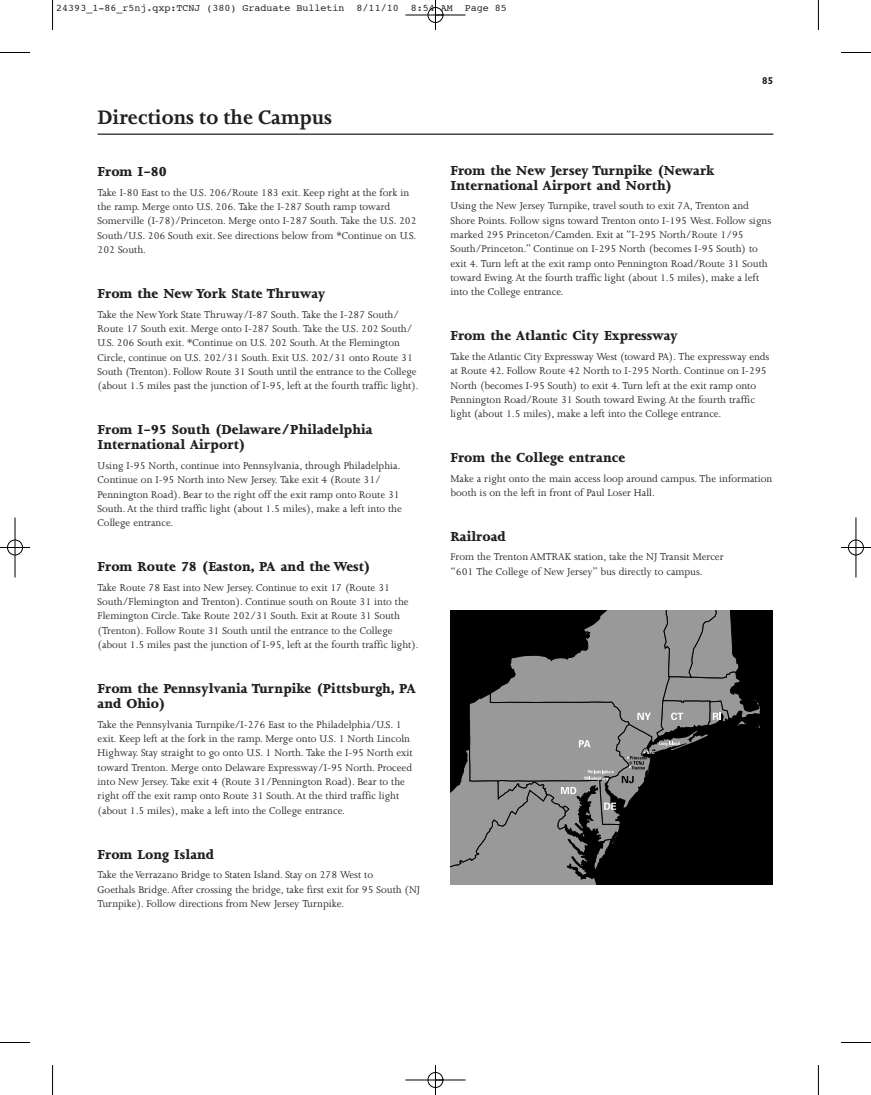
<style>
.page{position:relative;width:871px;height:1095px;background:#fff}
.page>*{position:absolute;margin:0;border:0;box-sizing:border-box;transform-origin:0 0}
.t1{font:700 22.5px "Joanna";color:#231f20}
.t2{font:800 15px/15px "Joanna";color:#231f20}
.t3{font:11.25px/14.4px "Joanna";color:#231f20}
.t4{font:10px "Courier";color:#231f20}
.t5{font:700 10px "Gill Sans";color:#231f20}
</style>
<div class="page">
<hr style="left:98px;top:134px;width:674px;height:1px;background:#231f20">
<div style="left:450px;top:610px;width:322px;height:275px;background:#000"></div>
<svg style="left:450px;top:610px;width:310px;height:275px"></svg>
<hr style="left:52px;top:0;width:1px;height:30px;background:#000">
<hr style="left:0;top:52px;width:30px;height:1px;background:#000">
<hr style="left:817px;top:0;width:1px;height:30px;background:#000">
<hr style="left:840px;top:52px;width:30px;height:1px;background:#000">
<hr style="left:52px;top:1065px;width:1px;height:30px;background:#000">
<hr style="left:0;top:1042px;width:30px;height:1px;background:#000">
<hr style="left:817px;top:1065px;width:1px;height:30px;background:#000">
<hr style="left:840px;top:1042px;width:30px;height:1px;background:#000">
<hr style="left:405px;top:15px;width:60px;height:1px;background:#000">
<hr style="left:405px;top:1080px;width:60px;height:1px;background:#000">
<hr style="left:15px;top:518px;width:1px;height:60px;background:#000">
<hr style="left:855px;top:518px;width:1px;height:60px;background:#000">
<hr style="left:435px;top:0;width:1px;height:30px;background:#000">
<hr style="left:435px;top:1065px;width:1px;height:30px;background:#000">
<hr style="left:0;top:547px;width:30px;height:1px;background:#000">
<hr style="left:840px;top:547px;width:30px;height:1px;background:#000">
<div style="left:427px;top:7px;width:16px;height:16px;border:1px solid #000;border-radius:50%"></div>
<div style="left:427px;top:1072px;width:16px;height:16px;border:1px solid #000;border-radius:50%"></div>
<div style="left:7px;top:540px;width:16px;height:15px;border:1px solid #000;border-radius:50%"></div>
<div style="left:847px;top:540px;width:16px;height:15px;border:1px solid #000;border-radius:50%"></div>
<p class="t4" style="left:56px;top:4px;width:451px">24393_1-86_r5nj.qxp:TCNJ (380) Graduate Bulletin 8/11/10 8:54 AM Page 85</p>
<p class="t5" style="left:761px;top:78px;width:13px">85</p>
<h1 class="t1" style="left:98px;top:109px;width:236px">Directions to the Campus</h1>
<h2 class="t2" style="left:98px;top:166px;width:71px">From I-80</h2>
<p class="t3" style="left:98px;top:186px;width:320px">Take I-80 East to the U.S. 206/Route 183 exit. Keep right at the fork in the ramp. Merge onto U.S. 206. Take the I-287 South ramp toward Somerville (I-78)/Princeton. Merge onto I-287 South. Take the U.S. 202<br>South/U.S. 206 South exit. See directions below from *Continue on U.S.<br>202 South.</p>
<h2 class="t2" style="left:98px;top:288px;width:229px">From the New York State Thruway</h2>
<p class="t3" style="left:98px;top:308px;width:322px">Take the New York State Thruway/I-87 South. Take the I-287 South/ Route 17 South exit. Merge onto I-287 South. Take the U.S. 202 South/ U.S. 206 South exit. *Continue on U.S. 202 South. At the Flemington Circle, continue on U.S. 202/31 South. Exit U.S. 202/31 onto Route 31<br>South (Trenton). Follow Route 31 South until the entrance to the College (about 1.5 miles past the junction of I-95, left at the fourth traffic light).</p>
<h2 class="t2" style="left:98px;top:424px;width:276px">From I-95 South (Delaware/Philadelphia<br>International Airport)</h2>
<p class="t3" style="left:98px;top:459px;width:306px">Using I-95 North, continue into Pennsylvania, through Philadelphia.<br>Continue on I-95 North into New Jersey. Take exit 4 (Route 31/ Pennington Road). Bear to the right off the exit ramp onto Route 31<br>South. At the third traffic light (about 1.5 miles), make a left into the College entrance.</p>
<h2 class="t2" style="left:98px;top:561px;width:274px">From Route 78 (Easton, PA and the West)</h2>
<p class="t3" style="left:98px;top:581px;width:322px">Take Route 78 East into New Jersey. Continue to exit 17 (Route 31<br>South/Flemington and Trenton). Continue south on Route 31 into the Flemington Circle. Take Route 202/31 South. Exit at Route 31 South (Trenton). Follow Route 31 South until the entrance to the College (about 1.5 miles past the junction of I-95, left at the fourth traffic light).</p>
<h2 class="t2" style="left:98px;top:683px;width:319px">From the Pennsylvania Turnpike (Pittsburgh, PA and Ohio)</h2>
<p class="t3" style="left:98px;top:718px;width:316px">Take the Pennsylvania Turnpike/I-276 East to the Philadelphia/U.S. 1 exit. Keep left at the fork in the ramp. Merge onto U.S. 1 North Lincoln Highway. Stay straight to go onto U.S. 1 North. Take the I-95 North exit toward Trenton. Merge onto Delaware Expressway/I-95 North. Proceed into New Jersey. Take exit 4 (Route 31/Pennington Road). Bear to the right off the exit ramp onto Route 31 South. At the third traffic light (about 1.5 miles), make a left into the College entrance.</p>
<h2 class="t2" style="left:98px;top:848px;width:118px">From Long Island</h2>
<p class="t3" style="left:98px;top:869px;width:324px">Take the Verrazano Bridge to Staten Island. Stay on 278 West to<br>Goethals Bridge. After crossing the bridge, take first exit for 95 South (NJ<br>Turnpike). Follow directions from New Jersey Turnpike.</p>
<h2 class="t2" style="left:450px;top:164px;width:265px">From the New Jersey Turnpike (Newark<br>International Airport and North)</h2>
<p class="t3" style="left:450px;top:200px;width:322px">Using the New Jersey Turnpike, travel south to exit 7A, Trenton and Shore Points. Follow signs toward Trenton onto I-195 West. Follow signs marked 295 Princeton/Camden. Exit at “I-295 North/Route 1/95<br>South/Princeton.” Continue on I-295 North (becomes I-95 South) to exit 4. Turn left at the exit ramp onto Pennington Road/Route 31 South toward Ewing. At the fourth traffic light (about 1.5 miles), make a left into the College entrance.</p>
<h2 class="t2" style="left:450px;top:330px;width:228px">From the Atlantic City Expressway</h2>
<p class="t3" style="left:450px;top:350px;width:320px">Take the Atlantic City Expressway West (toward PA). The expressway ends at Route 42. Follow Route 42 North to I-295 North. Continue on I-295<br>North (becomes I-95 South) to exit 4. Turn left at the exit ramp onto Pennington Road/Route 31 South toward Ewing. At the fourth traffic light (about 1.5 miles), make a left into the College entrance.</p>
<h2 class="t2" style="left:450px;top:452px;width:176px">From the College entrance</h2>
<p class="t3" style="left:450px;top:472px;width:323px">Make a right onto the main access loop around campus. The information booth is on the left in front of Paul Loser Hall.</p>
<h2 class="t2" style="left:450px;top:531px;width:57px">Railroad</h2>
<p class="t3" style="left:450px;top:551px;width:274px">From the Trenton AMTRAK station, take the NJ Transit Mercer “601 The College of New Jersey” bus directly to campus.</p>
</div>
